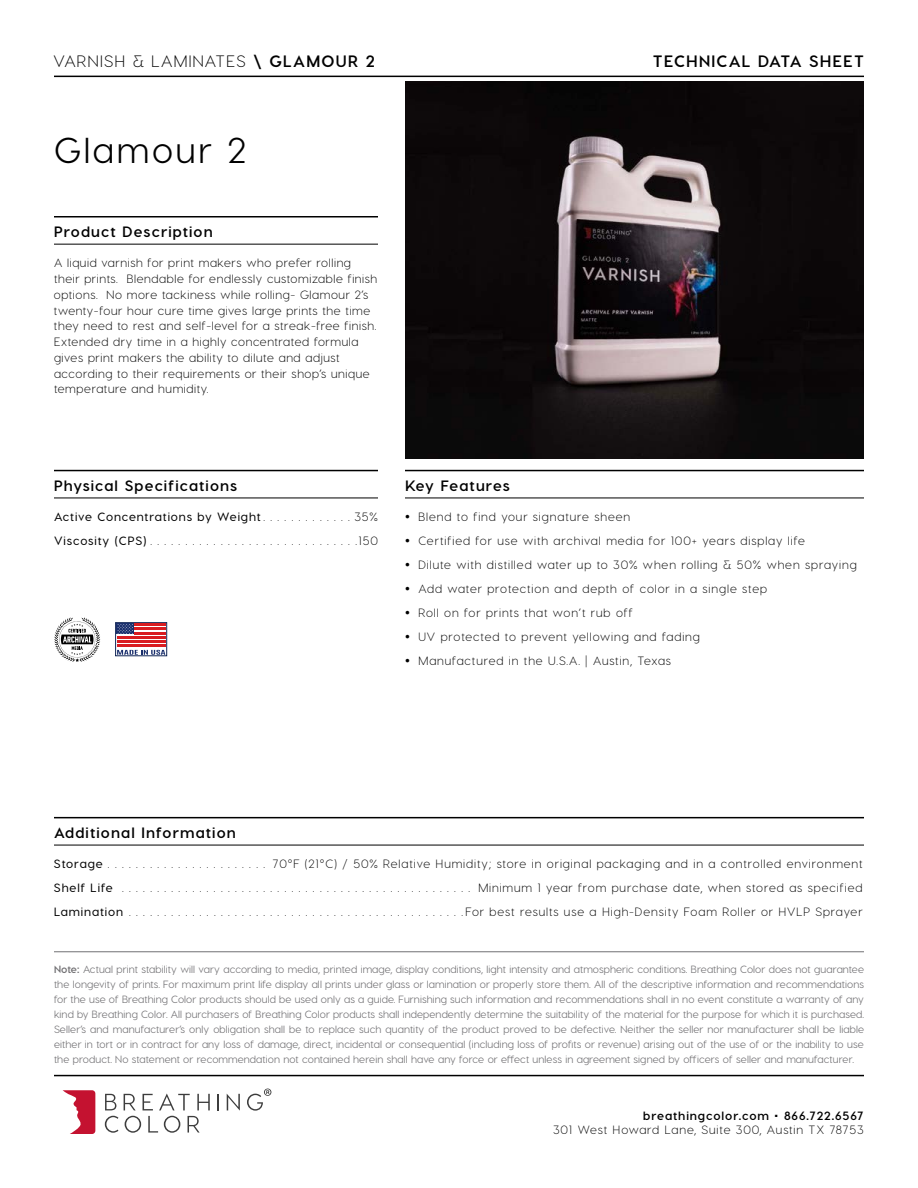
<style>
.page{position:relative;width:918px;height:1188px;background:#fff}
.page>*{position:absolute;margin:0;border:0;box-sizing:border-box;transform-origin:0 0}
.t1{font:500 36px "Visby CF";letter-spacing:.075em;color:#000}
.t2{font:300 16.5px "Visby CF";letter-spacing:.075em;color:#000}
.t3{font:700 16.5px "Visby CF";letter-spacing:.075em;color:#000}
.t4{font:700 15px "Visby CF";letter-spacing:.075em;color:#000}
.t5{font:300 12px/24px "Visby CF";letter-spacing:.075em;color:#000;text-align:right}
.t6{font:300 12px/15.8px "Visby CF";letter-spacing:.055em;color:#000}
.t7{font:500 10.5px/15px "Visby CF";letter-spacing:.01em;color:#717073;text-align:justify}
.s1{font-weight:700}
.s2{font-weight:600}
</style>
<div class="page">
<hr style="left:54px;top:952px;width:810px;height:1px;background:#717073">
<hr style="left:54px;top:76px;width:810px;height:1px;background:#000">
<hr style="left:54px;top:216px;width:324px;height:2px;background:#000">
<hr style="left:54px;top:244px;width:324px;height:1px;background:#000">
<img style="left:405px;top:81px;width:459px;height:378px">
<svg style="left:105px;top:1094px;width:11px;height:16px"></svg>
<svg style="left:124px;top:1094px;width:12px;height:16px"></svg>
<svg style="left:143px;top:1094px;width:10px;height:16px"></svg>
<svg style="left:159px;top:1094px;width:31px;height:16px"></svg>
<svg style="left:197px;top:1094px;width:13px;height:16px"></svg>
<svg style="left:218px;top:1094px;width:1px;height:16px"></svg>
<svg style="left:227px;top:1094px;width:13px;height:17px"></svg>
<svg style="left:105px;top:1116px;width:13px;height:17px"></svg>
<svg style="left:125px;top:1116px;width:16px;height:17px"></svg>
<svg style="left:148px;top:1116px;width:10px;height:17px"></svg>
<svg style="left:164px;top:1116px;width:16px;height:17px"></svg>
<svg style="left:188px;top:1116px;width:12px;height:17px"></svg>
<svg style="left:247px;top:1089px;width:24px;height:22px"></svg>
<svg style="left:63px;top:1090px;width:32px;height:44px"></svg>
<hr style="left:54px;top:470px;width:324px;height:1px;background:#000">
<hr style="left:54px;top:498px;width:324px;height:1px;background:#000">
<hr style="left:405px;top:470px;width:459px;height:1px;background:#000">
<hr style="left:405px;top:498px;width:459px;height:1px;background:#000">
<hr style="left:54px;top:817px;width:810px;height:1px;background:#000">
<hr style="left:54px;top:845px;width:810px;height:1px;background:#000">
<hr style="left:54px;top:1075px;width:810px;height:1px;background:#000">
<svg style="left:115px;top:622px;width:52px;height:34px"></svg>
<hr style="left:134px;top:624px;width:31px;height:2px;background:#d91c21">
<hr style="left:134px;top:628px;width:31px;height:2px;background:#d91c21">
<hr style="left:134px;top:632px;width:31px;height:2px;background:#d91c21">
<hr style="left:117px;top:636px;width:48px;height:3px;background:#d91c21">
<hr style="left:117px;top:641px;width:48px;height:2px;background:#d91c21">
<hr style="left:117px;top:645px;width:48px;height:2px;background:#d91c21">
<svg style="left:117px;top:624px;width:17px;height:10px"></svg>
<svg style="left:118px;top:624px;width:15px;height:10px"></svg>
<svg style="left:117px;top:650px;width:48px;height:5px"></svg>
<svg style="left:54px;top:617px;width:46px;height:44px"></svg>
<h2 class="t2" style="left:54px;top:52px;width:323px">VARNISH &amp; LAMINATES <span class="s1">\ GLAMOUR 2</span></h2>
<h1 class="t1" style="left:54px;top:129px;width:194px">Glamour 2</h1>
<h3 class="t4" style="left:54px;top:222px;width:160px">Product Description</h3>
<p class="t6" style="left:54px;top:255px;width:325px">A liquid varnish for print makers who prefer rolling their prints. Blendable for endlessly customizable finish options. No more tackiness while rolling- Glamour 2’s twenty-four hour cure time gives large prints the time they need to rest and self-level for a streak-free finish.<br>Extended dry time in a highly concentrated formula gives print makers the ability to dilute and adjust according to their requirements or their shop’s unique temperature and humidity.</p>
<h3 class="t4" style="left:54px;top:476px;width:185px">Physical Specifications</h3>
<h3 class="t4" style="left:405px;top:476px;width:106px">Key Features</h3>
<h2 class="t3" style="left:653px;top:51px;width:213px">TECHNICAL DATA SHEET</h2>
<p class="t6" style="left:54px;top:505px;width:325px;line-height:24px"><span class="s2">Active Concentrations by Weight</span> . . . . . . . . . . . . 35%<br><span class="s2">Viscosity (CPS)</span> . . . . . . . . . . . . . . . . . . . . . . . . . . . . . 150</p>
<p class="t5" style="left:418px;top:505px;width:440px;text-align:left">Blend to find your signature sheen<br>Certified for use with archival media for 100+ years display life<br>Dilute with distilled water up to 30% when rolling &amp; 50% when spraying Add water protection and depth of color in a single step<br>Roll on for prints that won’t rub off<br>UV protected to prevent yellowing and fading<br>Manufactured in the U.S.A. | Austin, Texas</p>
<h3 class="t4" style="left:54px;top:823px;width:183px">Additional Information</h3>
<p class="t5" style="left:54px;top:852px;width:810px;text-align:left"><span class="s2">Storage</span> . . . . . . . . . . . . . . . . . . . . . . 70°F (21°C) / 50% Relative Humidity; store in original packaging and in a controlled environment<br><span class="s2">Shelf Life</span> . . . . . . . . . . . . . . . . . . . . . . . . . . . . . . . . . . . . . . . . . . . . . . . . .</p>
<p class="t5" style="left:54px;top:876px;width:810px">Minimum 1 year from purchase date, when stored as specified<br><span class="s2">Lamination</span> . . . . . . . . . . . . . . . . . . . . . . . . . . . . . . . . . . . . . . . . . . . . . . . For best results use a High-Density Foam Roller or HVLP Sprayer</p>
<p class="t7" style="left:54px;top:961px;width:812px"><span class="s1">Note:</span> Actual print stability will vary according to media, printed image, display conditions, light intensity and atmospheric conditions. Breathing Color does not guarantee the longevity of prints. For maximum print life display all prints under glass or lamination or properly store them. All of the descriptive information and recommendations for the use of Breathing Color products should be used only as a guide. Furnishing such information and recommendations shall in no event constitute a warranty of any kind by Breathing Color. All purchasers of Breathing Color products shall independently determine the suitability of the material for the purpose for which it is purchased.<br>Seller’s and manufacturer’s only obligation shall be to replace such quantity of the product proved to be defective. Neither the seller nor manufacturer shall be liable either in tort or in contract for any loss of damage, direct, incidental or consequential (including loss of profits or revenue) arising out of the use of or the inability to use the product. No statement or recommendation not contained herein shall have any force or effect unless in agreement signed by officers of seller and manufacturer.</p>
<p class="t5" style="left:553px;top:1108px;width:312px;line-height:14.4px"><span class="s1">breathingcolor.com</span> <sup>.</sup> <span class="s1">866.722.6567<br></span>301 West Howard Lane, Suite 300, Austin TX 78753</p>
</div>
